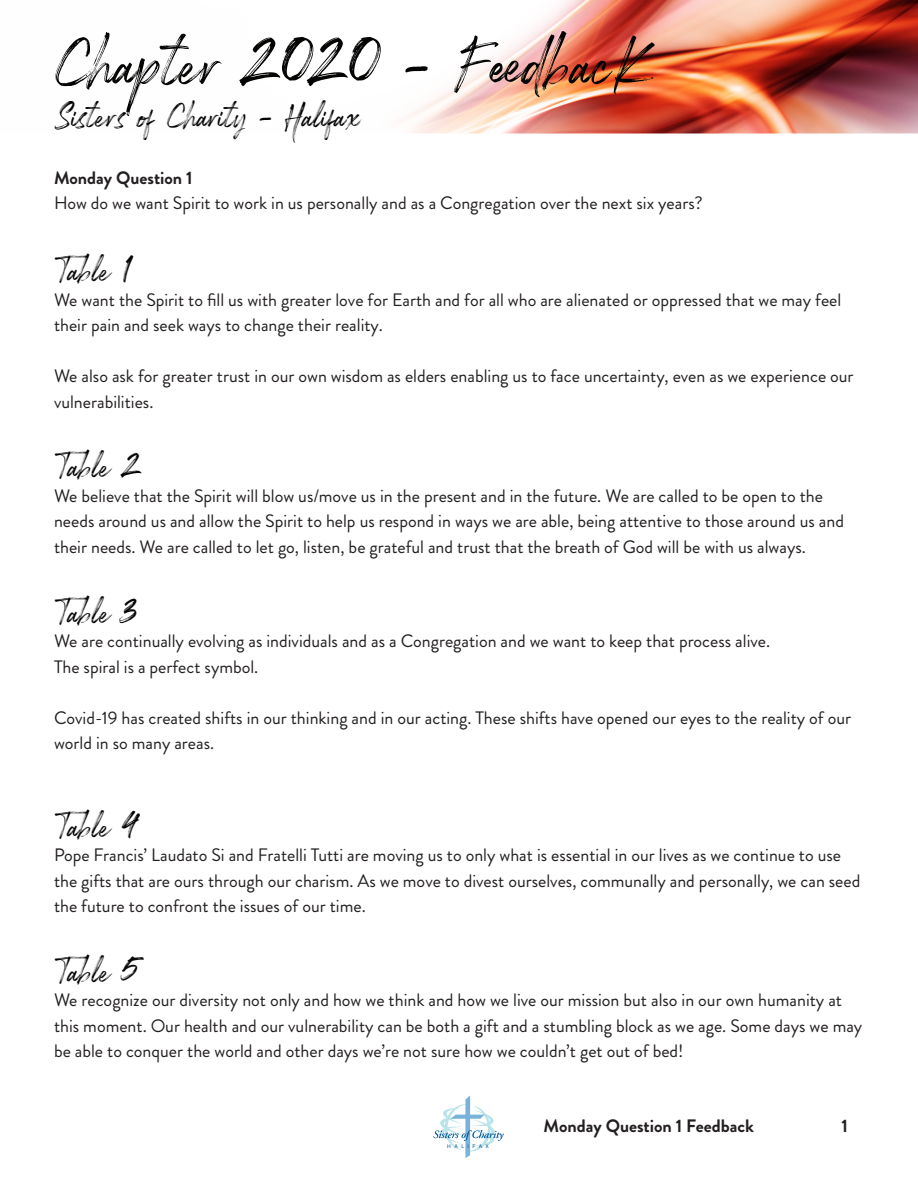
<style>
.page{position:relative;width:918px;height:1188px;background:#fff}
.page>*{position:absolute;margin:0;border:0;box-sizing:border-box;transform-origin:0 0}
.t1{font:70.5px "Rockness";color:#040503}
.Headings{font:36px "Rockness";letter-spacing:.01em;color:#040503}
.Body{font:18px/25.5px "Brandon Grotesque";color:#231f20}
.Body-2{font:700 18px "Brandon Grotesque";color:#231f20}
.t2{font:5.1px "Helvetica";letter-spacing:.71em;color:#00599b}
</style>
<div class="page">
<svg style="left:434px;top:1095px;width:70px;height:63px"></svg>
<img style="left:404px;top:0;width:514px;height:134px">
<p class="t1" style="left:54px;top:17px;width:600px">Chapter 2020 - FeedbacK</p>
<p class="Headings" style="left:54px;top:93px;width:308px">Sisters of Charity - Halifax</p>
<p class="Body-2" style="left:54px;top:165px;width:140px">Monday Question 1</p>
<p class="Body" style="left:54px;top:190px;width:650px">How do we want Spirit to work in us personally and as a Congregation over the next six years?</p>
<p class="Headings" style="left:54px;top:247px;width:78px">Table 1</p>
<p class="Body" style="left:54px;top:287px;width:789px">We want the Spirit to fill us with greater love for Earth and for all who are alienated or oppressed that we may feel their pain and seek ways to change their reality.</p>
<p class="Body" style="left:54px;top:364px;width:801px">We also ask for greater trust in our own wisdom as elders enabling us to face uncertainty, even as we experience our vulnerabilities.</p>
<p class="Headings" style="left:54px;top:443px;width:89px">Table 2</p>
<p class="Body" style="left:54px;top:483px;width:792px">We believe that the Spirit will blow us/move us in the present and in the future. We are called to be open to the needs around us and allow the Spirit to help us respond in ways we are able, being attentive to those around us and their needs. We are called to let go, listen, be grateful and trust that the breath of God will be with us always.</p>
<p class="Headings" style="left:54px;top:588px;width:85px">Table 3</p>
<p class="Body" style="left:54px;top:628px;width:718px">We are continually evolving as individuals and as a Congregation and we want to keep that process alive.</p>
<p class="Body" style="left:54px;top:654px;width:206px">The spiral is a perfect symbol.</p>
<p class="Body" style="left:54px;top:705px;width:799px">Covid-19 has created shifts in our thinking and in our acting. These shifts have opened our eyes to the reality of our world in so many areas.</p>
<p class="Headings" style="left:54px;top:802px;width:85px">Table 4</p>
<p class="Body" style="left:54px;top:842px;width:808px">Pope Francis’ Laudato Si and Fratelli Tutti are moving us to only what is essential in our lives as we continue to use the gifts that are ours through our charism. As we move to divest ourselves, communally and personally, we can seed the future to confront the issues of our time.</p>
<p class="Headings" style="left:54px;top:947px;width:87px">Table 5</p>
<p class="Body" style="left:54px;top:988px;width:810px">We recognize our diversity not only and how we think and how we live our mission but also in our own humanity at this moment. Our health and our vulnerability can be both a gift and a stumbling block as we age. Some days we may be able to conquer the world and other days we’re not sure how we couldn’t get out of bed!</p>
<p class="t2" style="left:447px;top:1142px;width:44px">HALIFAX</p>
<p class="Body-2" style="left:544px;top:1113px;width:212px">Monday Question 1 Feedback</p>
<p class="Body-2" style="left:841px;top:1113px;width:8px">1</p>
</div>
